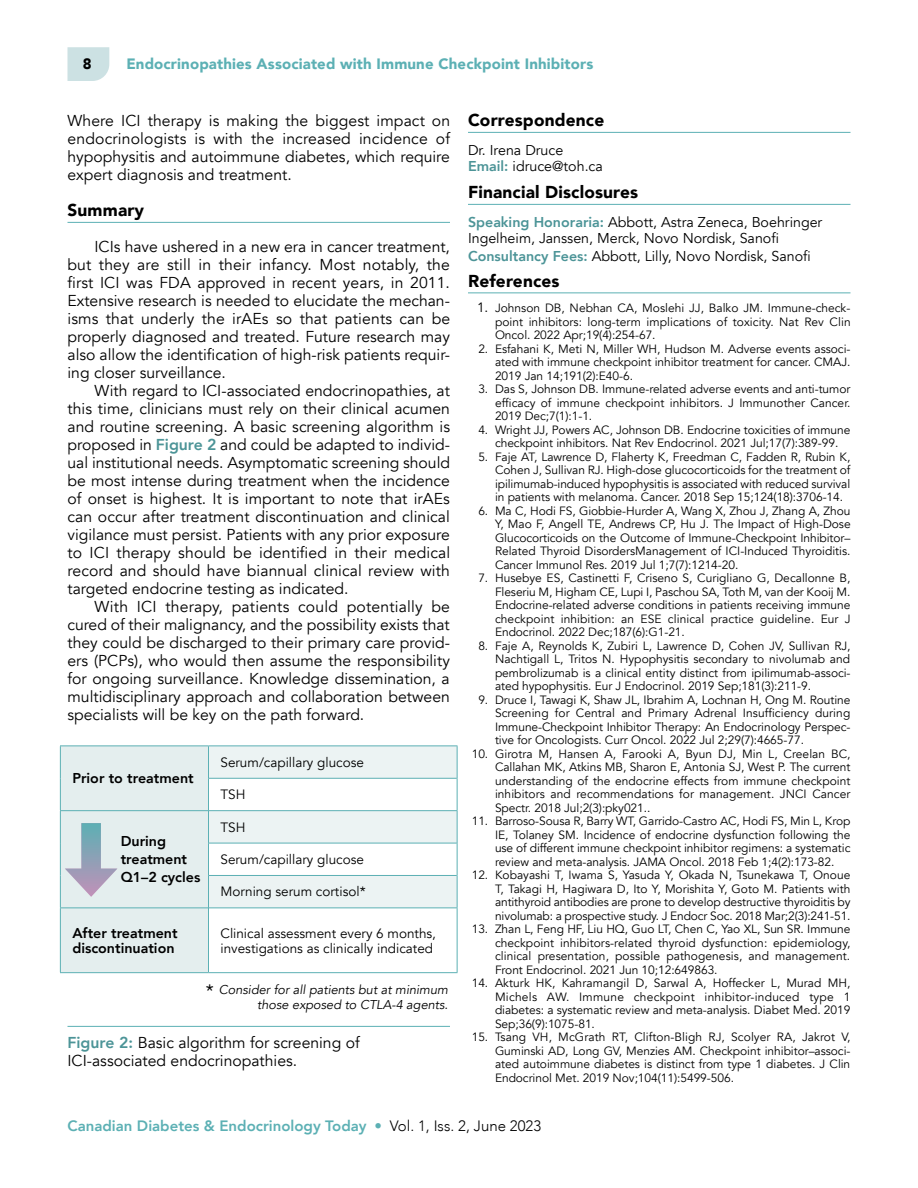
<style>
.page{position:relative;width:918px;height:1188px;background:#fff}
.page>*{position:absolute;margin:0;border:0;box-sizing:border-box;transform-origin:0 0}
.heading{font:900 17.25px "Avenir";letter-spacing:.01em;color:#000}
.body_paragraph{font:15.75px/18px "Avenir";color:#000;text-align:justify}
.t1{font:800 15px "Avenir";color:#5cb0b4}
.t2{font:900 15px "Avenir";letter-spacing:.01em;color:#5cb0b4}
.t3{font:900 15px "Avenir";color:#000}
.disclosures{font:14.25px/16.5px "Avenir";color:#000}
.table_paragraph{font:800 14.25px/18px "Avenir";color:#000}
.correspondence{font:14.25px/16.5px "Avenir";color:#000}
.table_paragraph_smal{font:13.5px/15px "Avenir";color:#000}
.t4{font:italic 12.75px/15px "Avenir";color:#000;text-align:right}
.t5{font:12px/13.5px "Avenir";letter-spacing:-.005em;color:#000;text-align:justify}
.s1{font-weight:800;color:#4c9497}
.s2{font-style:normal;font-size:18px}
.s3{font-size:13.5px}
.s4{font-weight:300}
.s5{font-weight:300;color:#000}
</style>
<div class="page">
<svg style="left:68px;top:47px;width:41px;height:34px"></svg>
<hr style="left:68px;top:222px;width:382px;height:1px;background:#5cb0b4">
<hr style="left:468px;top:132px;width:382px;height:1px;background:#5cb0b4">
<hr style="left:468px;top:204px;width:382px;height:1px;background:#5cb0b4">
<hr style="left:468px;top:292px;width:382px;height:1px;background:#5cb0b4">
<hr style="left:209px;top:810px;width:249px;height:1px;background:#5cb0b4">
<hr style="left:457px;top:746px;width:1px;height:32px;background:#5cb0b4">
<hr style="left:457px;top:778px;width:1px;height:32px;background:#5cb0b4">
<hr style="left:457px;top:811px;width:1px;height:32px;background:#5cb0b4">
<hr style="left:457px;top:843px;width:1px;height:32px;background:#5cb0b4">
<hr style="left:457px;top:875px;width:1px;height:33px;background:#5cb0b4">
<hr style="left:457px;top:908px;width:1px;height:64px;background:#5cb0b4">
<hr style="left:208px;top:972px;width:250px;height:1px;background:#5cb0b4">
<svg style="left:60px;top:746px;width:397px;height:227px"></svg>
<hr style="left:68px;top:1026px;width:382px;height:1px;background:#5cb0b4">
<p class="t3" style="left:83px;top:51px;width:10px">8</p>
<p class="t2" style="left:126px;top:51px;width:469px">Endocrinopathies Associated with Immune Checkpoint Inhibitors</p>
<p class="body_paragraph" style="left:68px;top:112px;width:384px">Where ICI therapy is making the biggest impact on endocrinologists is with the increased incidence of hypophysitis and autoimmune diabetes, which require expert diagnosis and treatment.</p>
<h2 class="heading" style="left:68px;top:195px;width:78px">Summary</h2>
<p class="body_paragraph" style="left:68px;top:238px;width:384px;text-indent:27px">ICIs have ushered in a new era in cancer treatment, but they are still in their infancy. Most notably, the first ICI was FDA approved in recent years, in 2011.<br>Extensive research is needed to elucidate the mechan&shy;isms that underly the irAEs so that patients can be properly diagnosed and treated. Future research may also allow the identification of high-risk patients requir&shy;ing closer surveillance.</p>
<p class="body_paragraph" style="left:68px;top:382px;width:384px;text-indent:27px">With regard to ICI-associated endocrinopathies, at this time, clinicians must rely on their clinical acumen and routine screening. A basic screening algorithm is proposed in <span class="s1">Figure 2</span> and could be adapted to individ&shy;ual institutional needs. Asymptomatic screening should be most intense during treatment when the incidence of onset is highest. It is important to note that irAEs can occur after treatment discontinuation and clinical vigilance must persist. Patients with any prior exposure to ICI therapy should be identified in their medical record and should have biannual clinical review with targeted endocrine testing as indicated.</p>
<p class="body_paragraph" style="left:68px;top:598px;width:384px;text-indent:27px">With ICI therapy, patients could potentially be cured of their malignancy, and the possibility exists that they could be discharged to their primary care provid&shy;ers (PCPs), who would then assume the responsibility for ongoing surveillance. Knowledge dissemination, a multidisciplinary approach and collaboration between specialists will be key on the path forward.</p>
<p class="table_paragraph" style="left:72px;top:769px;width:123px">Prior to treatment</p>
<p class="table_paragraph" style="left:121px;top:832px;width:81px">During treatment<br>Q1–2 cycles</p>
<p class="table_paragraph_smal" style="left:220px;top:755px;width:145px">Serum/capillary glucose</p>
<p class="table_paragraph_smal" style="left:220px;top:787px;width:27px">TSH</p>
<p class="table_paragraph_smal" style="left:220px;top:820px;width:27px">TSH</p>
<p class="table_paragraph_smal" style="left:220px;top:852px;width:145px">Serum/capillary glucose</p>
<p class="table_paragraph_smal" style="left:220px;top:885px;width:147px">Morning serum cortisol*</p>
<p class="table_paragraph" style="left:72px;top:925px;width:107px;line-height:15px">After treatment discontinuation</p>
<p class="table_paragraph_smal" style="left:220px;top:926px;width:217px">Clinical assessment every 6 months, investigations as clinically indicated</p>
<p class="t4" style="left:206px;top:983px;width:244px"><span class="s2">*</span> Consider for all patients but at minimum those exposed to CTLA-4 agents.</p>
<p class="body_paragraph" style="left:68px;top:1034px;width:294px"><span class="s1">Figure 2:</span> Basic algorithm for screening of<br>ICI-associated endocrinopathies.</p>
<h2 class="heading" style="left:468px;top:105px;width:138px">Correspondence</h2>
<p class="correspondence" style="left:468px;top:142px;width:136px">Dr. Irena Druce<br><span class="s1">Email:</span> idruce@toh.ca</p>
<h2 class="heading" style="left:468px;top:177px;width:172px">Financial Disclosures</h2>
<p class="disclosures" style="left:468px;top:214px;width:356px"><span class="s1">Speaking Honoraria:</span> Abbott, Astra Zeneca, Boehringer<br>Ingelheim, Janssen, Merck, Novo Nordisk, Sanofi</p>
<p class="disclosures" style="left:468px;top:248px;width:344px"><span class="s1">Consultancy Fees:</span> Abbott, Lilly, Novo Nordisk, Sanofi</p>
<h2 class="heading" style="left:468px;top:266px;width:93px">References</h2>
<p class="t5" style="left:495px;top:301px;width:357px;text-indent:-18px"><span class="s3">1.</span> Johnson DB, Nebhan CA, Moslehi JJ, Balko JM. Immune-check&shy;point inhibitors: long-term implications of toxicity. Nat Rev Clin Oncol. 2022 Apr;19(4):254-67.</p>
<p class="t5" style="left:495px;top:342px;width:357px;text-indent:-17px">2. Esfahani K, Meti N, Miller WH, Hudson M. Adverse events associ&shy;ated with immune checkpoint inhibitor treatment for cancer. CMAJ.<br>2019 Jan 14;191(2):E40-6.</p>
<p class="t5" style="left:495px;top:382px;width:357px;text-indent:-17px">3. Das S, Johnson DB. Immune-related adverse events and anti-tumor efficacy of immune checkpoint inhibitors. J Immunother Cancer.<br>2019 Dec;7(1):1-1.</p>
<p class="t5" style="left:478px;top:423px;width:374px;text-align:center">4. Wright JJ, Powers AC, Johnson DB. Endocrine toxicities of immune checkpoint inhibitors. Nat Rev Endocrinol. 2021 Jul;17(7):389-99.</p>
<p class="t5" style="left:495px;top:450px;width:357px;text-indent:-17px">5. Faje AT, Lawrence D, Flaherty K, Freedman C, Fadden R, Rubin K, Cohen J, Sullivan RJ. High-dose glucocorticoids for the treatment of ipilimumab-induced hypophysitis is associated with reduced survival in patients with melanoma. Cancer. 2018 Sep 15;124(18):3706-14.</p>
<p class="t5" style="left:495px;top:504px;width:357px;text-indent:-17px">6. Ma C, Hodi FS, Giobbie-Hurder A, Wang X, Zhou J, Zhang A, Zhou Y, Mao F, Angell TE, Andrews CP, Hu J. The Impact of High-Dose Glucocorticoids on the Outcome of Immune-Checkpoint Inhibitor– Related Thyroid DisordersManagement of ICI-Induced Thyroiditis.<br>Cancer Immunol Res. 2019 Jul 1;7(7):1214-20.</p>
<p class="t5" style="left:495px;top:571px;width:357px;text-indent:-17px">7. Husebye ES, Castinetti F, Criseno S, Curigliano G, Decallonne B, Fleseriu M, Higham CE, Lupi I, Paschou SA, Toth M, van der Kooij M.<br>Endocrine-related adverse conditions in patients receiving immune checkpoint inhibition: an ESE clinical practice guideline. Eur J Endocrinol. 2022 Dec;187(6):G1-21.</p>
<p class="t5" style="left:495px;top:639px;width:357px;text-indent:-17px">8. Faje A, Reynolds K, Zubiri L, Lawrence D, Cohen JV, Sullivan RJ, Nachtigall L, Tritos N. Hypophysitis secondary to nivolumab and pembrolizumab is a clinical entity distinct from ipilimumab-associ&shy;ated hypophysitis. Eur J Endocrinol. 2019 Sep;181(3):211-9.</p>
<p class="t5" style="left:495px;top:693px;width:357px;text-indent:-17px">9. Druce I, Tawagi K, Shaw JL, Ibrahim A, Lochnan H, Ong M. Routine Screening for Central and Primary Adrenal Insufficiency during Immune-Checkpoint Inhibitor Therapy: An Endocrinology Perspec&shy;tive for Oncologists. Curr Oncol. 2022 Jul 2;29(7):4665-77.</p>
<p class="t5" style="left:495px;top:747px;width:357px;text-indent:-23px">10. Girotra M, Hansen A, Farooki A, Byun DJ, Min L, Creelan BC, Callahan MK, Atkins MB, Sharon E, Antonia SJ, West P. The current understanding of the endocrine effects from immune checkpoint inhibitors and recommendations for management. JNCI Cancer Spectr. 2018 Jul;2(3):pky021..</p>
<p class="t5" style="left:495px;top:814px;width:357px;text-indent:-23px">11. Barroso-Sousa R, Barry WT, Garrido-Castro AC, Hodi FS, Min L, Krop IE, Tolaney SM. Incidence of endocrine dysfunction following the use of different immune checkpoint inhibitor regimens: a systematic review and meta-analysis. JAMA Oncol. 2018 Feb 1;4(2):173-82.</p>
<p class="t5" style="left:495px;top:868px;width:357px;text-indent:-23px">12. Kobayashi T, Iwama S, Yasuda Y, Okada N, Tsunekawa T, Onoue T, Takagi H, Hagiwara D, Ito Y, Morishita Y, Goto M. Patients with antithyroid antibodies are prone to develop destructive thyroiditis by nivolumab: a prospective study. J Endocr Soc. 2018 Mar;2(3):241-51.</p>
<p class="t5" style="left:495px;top:922px;width:357px;text-indent:-23px">13. Zhan L, Feng HF, Liu HQ, Guo LT, Chen C, Yao XL, Sun SR. Immune checkpoint inhibitors-related thyroid dysfunction: epidemiology, clinical presentation, possible pathogenesis, and management.<br>Front Endocrinol. 2021 Jun 10;12:649863.</p>
<p class="t5" style="left:495px;top:976px;width:357px;text-indent:-23px">14. Akturk HK, Kahramangil D, Sarwal A, Hoffecker L, Murad MH, Michels AW. Immune checkpoint inhibitor-induced type 1 diabetes: a systematic review and meta-analysis. Diabet Med. 2019<br>Sep;36(9):1075-81.</p>
<p class="t5" style="left:495px;top:1030px;width:357px;text-indent:-23px">15. Tsang VH, McGrath RT, Clifton-Bligh RJ, Scolyer RA, Jakrot V, Guminski AD, Long GV, Menzies AM. Checkpoint inhibitor–associ&shy;ated autoimmune diabetes is distinct from type 1 diabetes. J Clin Endocrinol Met. 2019 Nov;104(11):5499-506.</p>
<p class="t1" style="left:68px;top:1114px;width:475px">Canadian Diabetes &amp; Endocrinology Today <span class="s4">•</span> <span class="s5">Vol. 1, Iss. 2, June 2023</span></p>
</div>
